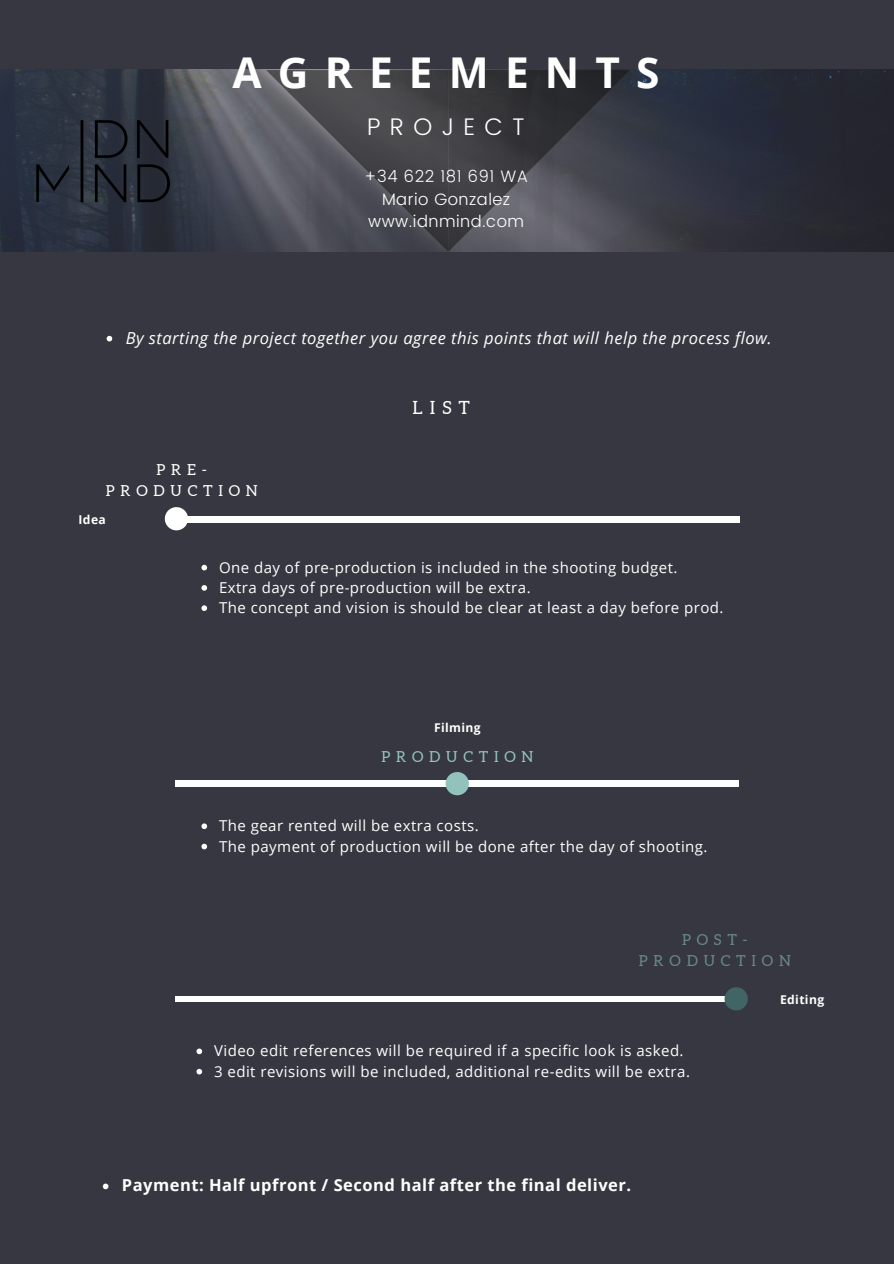
<style>
.page{position:relative;width:894px;height:1264px;background:#fff}
.page>*{position:absolute;margin:0;border:0;box-sizing:border-box;transform-origin:0 0}
.t1{font:700 42.45px "Open Sans";letter-spacing:.38em;color:#fff}
.t2{font:300 24px "Poppins";letter-spacing:.38em;color:#fff}
.t3{font:18.15px "Aleo";color:#fff}
.t4{font:italic 16.5px "Open Sans";letter-spacing:.03em;color:#fff}
.t5{font:700 16.5px "Open Sans";letter-spacing:.03em;color:#fff}
.t6{font:300 16.5px "Poppins";letter-spacing:.03em;color:#fff}
.t7{font:15.15px/20.9px "Aleo";letter-spacing:.38em;color:#678985;text-align:center}
.t8{font:15.15px/20.9px "Aleo";letter-spacing:.38em;color:#fff;text-align:center}
.t9{font:15.15px "Aleo";letter-spacing:.38em;color:#92c2bc}
.t10{font:15px "Open Sans";letter-spacing:.03em;color:#fff}
.t11{font:700 12.15px "Open Sans";letter-spacing:.03em;color:#fff}
</style>
<div class="page">
<div style="left:0;top:0;width:893px;height:1263px;background:#373741"></div>
<img style="left:0;top:70px;width:893px;height:181px">
<svg style="left:266px;top:70px;width:363px;height:182px"></svg>
<div style="left:176px;top:517px;width:562px;height:5px;background:#fff"></div>
<svg style="left:165px;top:507px;width:23px;height:23px"></svg>
<img style="left:26px;top:106px;width:153px;height:109px">
<svg style="left:201px;top:565px;width:6px;height:5px"></svg>
<svg style="left:201px;top:585px;width:6px;height:5px"></svg>
<svg style="left:201px;top:605px;width:6px;height:6px"></svg>
<svg style="left:201px;top:823px;width:6px;height:6px"></svg>
<svg style="left:201px;top:843px;width:6px;height:6px"></svg>
<svg style="left:196px;top:1048px;width:6px;height:6px"></svg>
<svg style="left:196px;top:1068px;width:6px;height:6px"></svg>
<svg style="left:107px;top:336px;width:5px;height:5px"></svg>
<div style="left:175px;top:780px;width:563px;height:6px;background:#fff"></div>
<svg style="left:445px;top:772px;width:23px;height:23px"></svg>
<div style="left:175px;top:996px;width:563px;height:5px;background:#fff"></div>
<svg style="left:724px;top:987px;width:23px;height:23px"></svg>
<svg style="left:103px;top:1183px;width:5px;height:6px"></svg>
<p class="t1" style="left:232px;top:43px;width:428px">AGREEMENTS</p>
<p class="t2" style="left:367px;top:112px;width:159px">PROJECT</p>
<p class="t6" style="left:364px;top:167px;width:165px">+34 622 181 691 WA</p>
<p class="t6" style="left:382px;top:189px;width:130px">Mario Gonzalez</p>
<p class="t6" style="left:368px;top:212px;width:157px">www.idnmind.com</p>
<p class="t4" style="left:126px;top:326px;width:647px">By starting the project together you agree this points that will help the process flow.</p>
<p class="t8" style="left:106px;top:459px;width:153px">PRE-<br>PRODUCTION</p>
<p class="t11" style="left:79px;top:510px;width:29px">Idea</p>
<p class="t3" style="left:412px;top:397px;width:59px">LIST</p>
<p class="t10" style="left:219px;top:556px;width:459px">One day of pre-production is included in the shooting budget.</p>
<p class="t10" style="left:219px;top:577px;width:313px">Extra days of pre-production will be extra.</p>
<p class="t10" style="left:219px;top:597px;width:506px">The concept and vision is should be clear at least a day before prod.</p>
<p class="t11" style="left:434px;top:718px;width:48px">Filming</p>
<p class="t9" style="left:381px;top:748px;width:153px">PRODUCTION</p>
<p class="t10" style="left:219px;top:815px;width:261px">The gear rented will be extra costs.</p>
<p class="t10" style="left:219px;top:835px;width:490px">The payment of production will be done after the day of shooting.</p>
<p class="t7" style="left:638px;top:929px;width:153px">POST-<br>PRODUCTION</p>
<p class="t11" style="left:779px;top:990px;width:46px">Editing</p>
<p class="t10" style="left:214px;top:1040px;width:471px">Video edit references will be required if a specific look is asked.</p>
<p class="t10" style="left:214px;top:1060px;width:477px">3 edit revisions will be included, additional re-edits will be extra.</p>
<p class="t5" style="left:122px;top:1173px;width:510px">Payment: Half upfront / Second half after the final deliver.</p>
</div>
